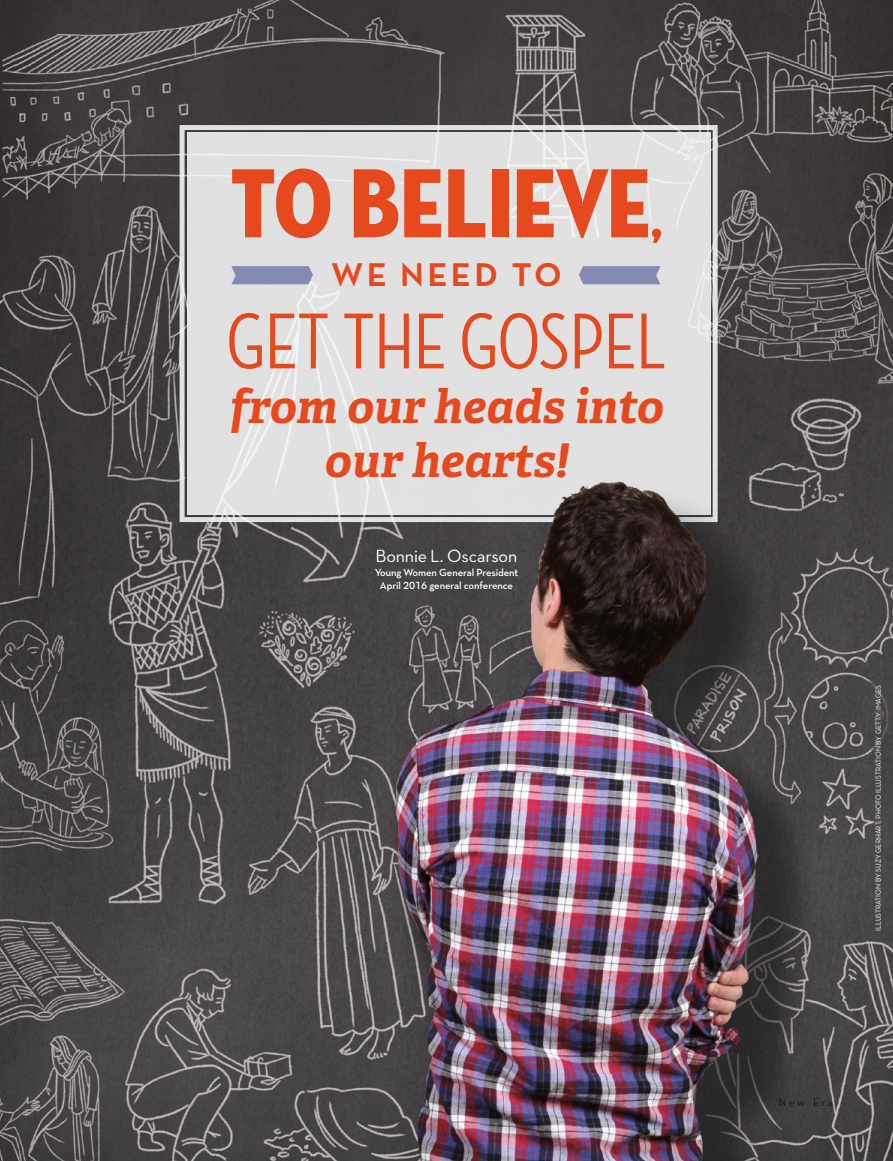
<style>
.page{position:relative;width:893px;height:1161px;background:#fff}
.page>*{position:absolute;margin:0;border:0;box-sizing:border-box;transform-origin:0 0}
.t1{font:99.9px "Neutra Condlds Lat Titling";color:#e6491d}
.t2{font:500 80.55px "Neutra Condlds Lat";color:#e6491d}
.t3{font:italic 700 46.5px/54.2px "Helam Slablds Lat";color:#e6491d;text-align:center}
.t4{font:44.4px "Neutralds Lat Demi";letter-spacing:.06em;color:#e6491d}
.SIDEQT-CIT_para{font:18px "Neutralds Lat";letter-spacing:-.01em;color:#fff}
.t5{font:300 11.25px "Neutralds Lat";letter-spacing:.22em;color:#000}
.SIDEQT-CIT_para-2{font:10.5px/13.5px "Neutralds Lat Demi";letter-spacing:-.01em;color:#fff;text-align:center}
.CRDT_para{font:7.5px "Neutralds Lat";color:#fff;scale:.95 1}
.s1{font-size:52.5px}
</style>
<div class="page">
<img style="left:0;top:0;width:893px;height:1161px">
<svg style="left:177px;top:123px;width:543px;height:401px;background:#dcdcdc"></svg>
<div style="left:190px;top:135px;width:518px;height:377px;border:5px solid #fff"></div>
<img style="left:383px;top:472px;width:461px;height:689px">
<svg style="left:579px;top:266px;width:81px;height:18px"></svg>
<svg style="left:231px;top:266px;width:82px;height:18px"></svg>
<p class="t1" style="left:230px;top:108px;width:434px">TO BELIEVE<span class="s1">,</span></p>
<p class="t4" style="left:331px;top:236px;width:233px">we need to</p>
<p class="t2" style="left:227px;top:285px;width:441px">GET THE GOSPEL</p>
<p class="t3" style="left:230px;top:378px;width:435px">from our heads into our hearts!</p>
<p class="SIDEQT-CIT_para" style="left:376px;top:542px;width:143px">Bonnie L. Oscarson</p>
<p class="SIDEQT-CIT_para-2" style="left:375px;top:565px;width:145px">Young Women General President<br>April 2016 general conference</p>
<p class="CRDT_para" style="left:872px;top:930px;width:260px;rotate:-90deg">ILLUSTRATION BY SUZY GERHART; PHOTO ILLUSTRATION BY GETTY IMAGES</p>
<h3 class="t5" style="left:779px;top:1094px;width:56px">New Era</h3>
</div>
